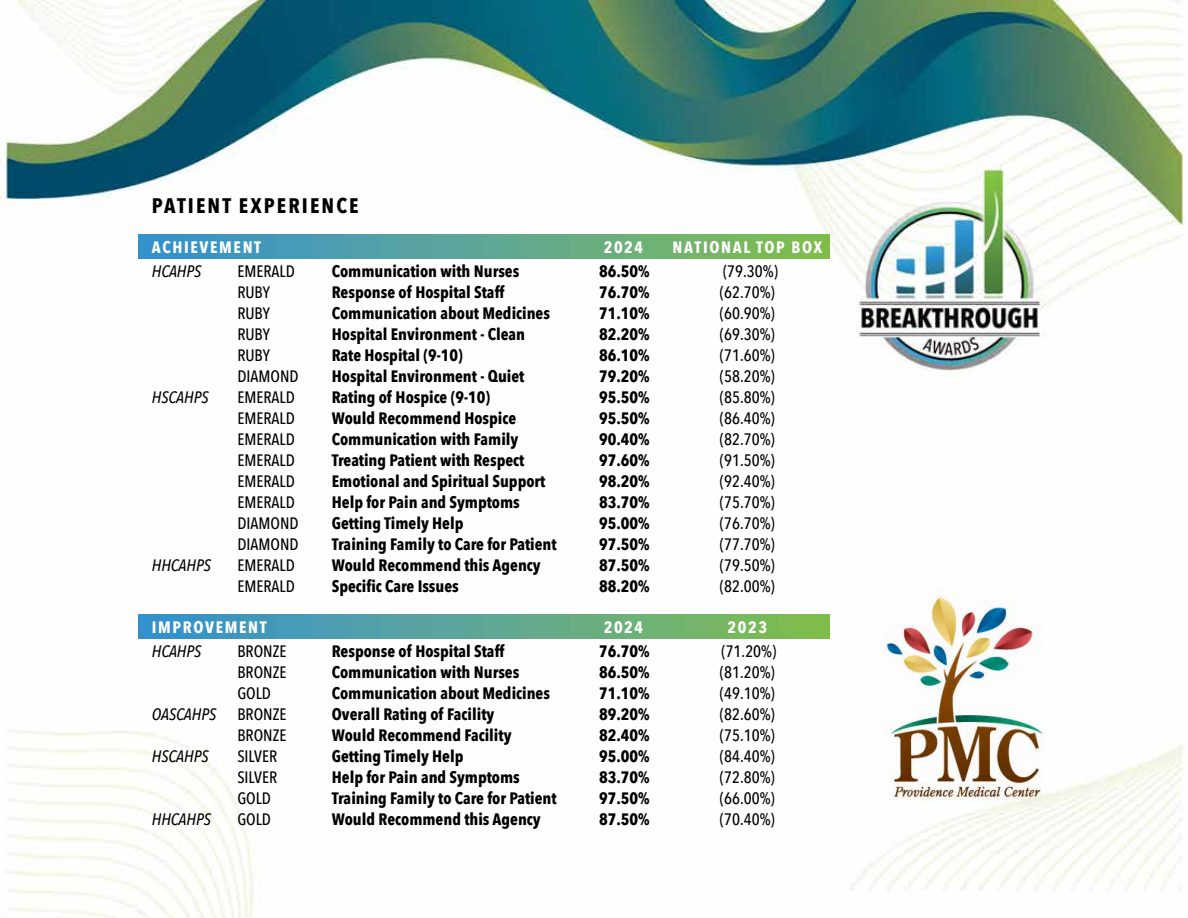
<style>
.page{position:relative;width:1188px;height:918px;background:#fff}
.page>*{position:absolute;margin:0;border:0;box-sizing:border-box;transform-origin:0 0}
.t1{font:700 21px "Avenir Next Condensed";letter-spacing:.1em;color:#000}
.t2{font:700 16.5px "Avenir Next Condensed";color:#000}
.t3{font:500 16.5px "Avenir Next Condensed";color:#000}
.t4{font:700 16.5px "Avenir Next Condensed";letter-spacing:.1em;color:#fff}
.t5{font:italic 500 16.5px "Avenir Next Condensed";color:#000}
</style>
<div class="page">
<img style="left:1px;top:1px;width:1184px;height:917px">
<img style="left:884px;top:589px;width:161px;height:216px">
<img style="left:138px;top:234px;width:691px;height:25px">
<img style="left:138px;top:615px;width:691px;height:24px">
<p class="t1" style="left:152px;top:193px;width:208px">PATIENT EXPERIENCE</p>
<p class="t4" style="left:152px;top:237px;width:111px">ACHIEVEMENT</p>
<p class="t4" style="left:604px;top:237px;width:41px">2024</p>
<p class="t4" style="left:673px;top:237px;width:151px">NATIONAL TOP BOX</p>
<p class="t5" style="left:152px;top:262px;width:51px">HCAHPS</p>
<p class="t3" style="left:237px;top:262px;width:59px">EMERALD</p>
<p class="t2" style="left:332px;top:261px;width:189px">Communication with Nurses</p>
<p class="t2" style="left:599px;top:261px;width:52px">86.50%</p>
<p class="t3" style="left:723px;top:262px;width:56px">(79.30%)</p>
<p class="t3" style="left:237px;top:283px;width:34px">RUBY</p>
<p class="t2" style="left:332px;top:282px;width:174px">Response of Hospital Staff</p>
<p class="t2" style="left:599px;top:282px;width:52px">76.70%</p>
<p class="t3" style="left:720px;top:283px;width:56px">(62.70%)</p>
<p class="t3" style="left:237px;top:304px;width:34px">RUBY</p>
<p class="t2" style="left:332px;top:303px;width:220px">Communication about Medicines</p>
<p class="t2" style="left:599px;top:303px;width:52px">71.10%</p>
<p class="t3" style="left:720px;top:304px;width:56px">(60.90%)</p>
<p class="t3" style="left:237px;top:325px;width:34px">RUBY</p>
<p class="t2" style="left:332px;top:324px;width:195px">Hospital Environment - Clean</p>
<p class="t2" style="left:599px;top:324px;width:52px">82.20%</p>
<p class="t3" style="left:720px;top:325px;width:56px">(69.30%)</p>
<p class="t3" style="left:237px;top:346px;width:34px">RUBY</p>
<p class="t2" style="left:332px;top:345px;width:132px">Rate Hospital (9-10)</p>
<p class="t2" style="left:599px;top:345px;width:52px">86.10%</p>
<p class="t3" style="left:720px;top:346px;width:56px">(71.60%)</p>
<p class="t3" style="left:237px;top:367px;width:63px">DIAMOND</p>
<p class="t2" style="left:332px;top:366px;width:194px">Hospital Environment - Quiet</p>
<p class="t2" style="left:599px;top:366px;width:52px">79.20%</p>
<p class="t3" style="left:720px;top:367px;width:56px">(58.20%)</p>
<p class="t5" style="left:152px;top:388px;width:58px">HSCAHPS</p>
<p class="t3" style="left:237px;top:388px;width:59px">EMERALD</p>
<p class="t2" style="left:332px;top:387px;width:160px">Rating of Hospice (9-10)</p>
<p class="t2" style="left:599px;top:387px;width:52px">95.50%</p>
<p class="t3" style="left:720px;top:388px;width:56px">(85.80%)</p>
<p class="t3" style="left:237px;top:409px;width:59px">EMERALD</p>
<p class="t2" style="left:332px;top:408px;width:186px">Would Recommend Hospice</p>
<p class="t2" style="left:599px;top:408px;width:52px">95.50%</p>
<p class="t3" style="left:720px;top:409px;width:56px">(86.40%)</p>
<p class="t3" style="left:237px;top:430px;width:59px">EMERALD</p>
<p class="t2" style="left:332px;top:429px;width:188px">Communication with Family</p>
<p class="t2" style="left:599px;top:429px;width:52px">90.40%</p>
<p class="t3" style="left:720px;top:430px;width:56px">(82.70%)</p>
<p class="t3" style="left:237px;top:451px;width:59px">EMERALD</p>
<p class="t2" style="left:332px;top:450px;width:194px">Treating Patient with Respect</p>
<p class="t2" style="left:599px;top:450px;width:52px">97.60%</p>
<p class="t3" style="left:720px;top:451px;width:56px">(91.50%)</p>
<p class="t3" style="left:237px;top:472px;width:59px">EMERALD</p>
<p class="t2" style="left:332px;top:471px;width:215px">Emotional and Spiritual Support</p>
<p class="t2" style="left:599px;top:471px;width:52px">98.20%</p>
<p class="t3" style="left:720px;top:472px;width:56px">(92.40%)</p>
<p class="t3" style="left:237px;top:493px;width:59px">EMERALD</p>
<p class="t2" style="left:332px;top:492px;width:189px">Help for Pain and Symptoms</p>
<p class="t2" style="left:599px;top:492px;width:52px">83.70%</p>
<p class="t3" style="left:720px;top:493px;width:56px">(75.70%)</p>
<p class="t3" style="left:237px;top:514px;width:63px">DIAMOND</p>
<p class="t2" style="left:332px;top:513px;width:133px">Getting Timely Help</p>
<p class="t2" style="left:599px;top:513px;width:52px">95.00%</p>
<p class="t3" style="left:720px;top:514px;width:56px">(76.70%)</p>
<p class="t3" style="left:237px;top:535px;width:63px">DIAMOND</p>
<p class="t2" style="left:332px;top:534px;width:226px">Training Family to Care for Patient</p>
<p class="t2" style="left:599px;top:534px;width:52px">97.50%</p>
<p class="t3" style="left:720px;top:535px;width:56px">(77.70%)</p>
<p class="t5" style="left:152px;top:556px;width:61px">HHCAHPS</p>
<p class="t3" style="left:237px;top:556px;width:59px">EMERALD</p>
<p class="t2" style="left:332px;top:555px;width:210px">Would Recommend this Agency</p>
<p class="t2" style="left:599px;top:555px;width:52px">87.50%</p>
<p class="t3" style="left:720px;top:556px;width:56px">(79.50%)</p>
<p class="t3" style="left:237px;top:577px;width:59px">EMERALD</p>
<p class="t2" style="left:332px;top:576px;width:129px">Specific Care Issues</p>
<p class="t2" style="left:599px;top:576px;width:52px">88.20%</p>
<p class="t3" style="left:720px;top:577px;width:56px">(82.00%)</p>
<p class="t4" style="left:152px;top:617px;width:116px">IMPROVEMENT</p>
<p class="t4" style="left:604px;top:617px;width:41px">2024</p>
<p class="t4" style="left:728px;top:617px;width:41px">2023</p>
<p class="t5" style="left:152px;top:641px;width:51px">HCAHPS</p>
<p class="t3" style="left:237px;top:641px;width:51px">BRONZE</p>
<p class="t2" style="left:332px;top:641px;width:174px">Response of Hospital Staff</p>
<p class="t2" style="left:599px;top:641px;width:52px">76.70%</p>
<p class="t3" style="left:721px;top:641px;width:56px">(71.20%)</p>
<p class="t3" style="left:237px;top:662px;width:51px">BRONZE</p>
<p class="t2" style="left:332px;top:662px;width:189px">Communication with Nurses</p>
<p class="t2" style="left:599px;top:662px;width:52px">86.50%</p>
<p class="t3" style="left:720px;top:662px;width:56px">(81.20%)</p>
<p class="t3" style="left:237px;top:683px;width:35px">GOLD</p>
<p class="t2" style="left:332px;top:683px;width:220px">Communication about Medicines</p>
<p class="t2" style="left:599px;top:683px;width:52px">71.10%</p>
<p class="t3" style="left:720px;top:683px;width:56px">(49.10%)</p>
<p class="t5" style="left:152px;top:704px;width:66px">OASCAHPS</p>
<p class="t3" style="left:237px;top:704px;width:51px">BRONZE</p>
<p class="t2" style="left:332px;top:704px;width:164px">Overall Rating of Facility</p>
<p class="t2" style="left:599px;top:704px;width:52px">89.20%</p>
<p class="t3" style="left:720px;top:704px;width:56px">(82.60%)</p>
<p class="t3" style="left:237px;top:725px;width:51px">BRONZE</p>
<p class="t2" style="left:332px;top:725px;width:181px">Would Recommend Facility</p>
<p class="t2" style="left:599px;top:725px;width:52px">82.40%</p>
<p class="t3" style="left:720px;top:725px;width:56px">(75.10%)</p>
<p class="t5" style="left:152px;top:746px;width:58px">HSCAHPS</p>
<p class="t3" style="left:237px;top:746px;width:41px">SILVER</p>
<p class="t2" style="left:332px;top:746px;width:133px">Getting Timely Help</p>
<p class="t2" style="left:599px;top:746px;width:52px">95.00%</p>
<p class="t3" style="left:720px;top:746px;width:56px">(84.40%)</p>
<p class="t3" style="left:237px;top:767px;width:41px">SILVER</p>
<p class="t2" style="left:332px;top:767px;width:189px">Help for Pain and Symptoms</p>
<p class="t2" style="left:599px;top:767px;width:52px">83.70%</p>
<p class="t3" style="left:720px;top:767px;width:56px">(72.80%)</p>
<p class="t3" style="left:237px;top:788px;width:35px">GOLD</p>
<p class="t2" style="left:332px;top:788px;width:226px">Training Family to Care for Patient</p>
<p class="t2" style="left:599px;top:788px;width:52px">97.50%</p>
<p class="t3" style="left:720px;top:788px;width:56px">(66.00%)</p>
<p class="t5" style="left:152px;top:809px;width:61px">HHCAHPS</p>
<p class="t3" style="left:237px;top:809px;width:35px">GOLD</p>
<p class="t2" style="left:332px;top:809px;width:210px">Would Recommend this Agency</p>
<p class="t2" style="left:599px;top:809px;width:52px">87.50%</p>
<p class="t3" style="left:720px;top:809px;width:56px">(70.40%)</p>
</div>
